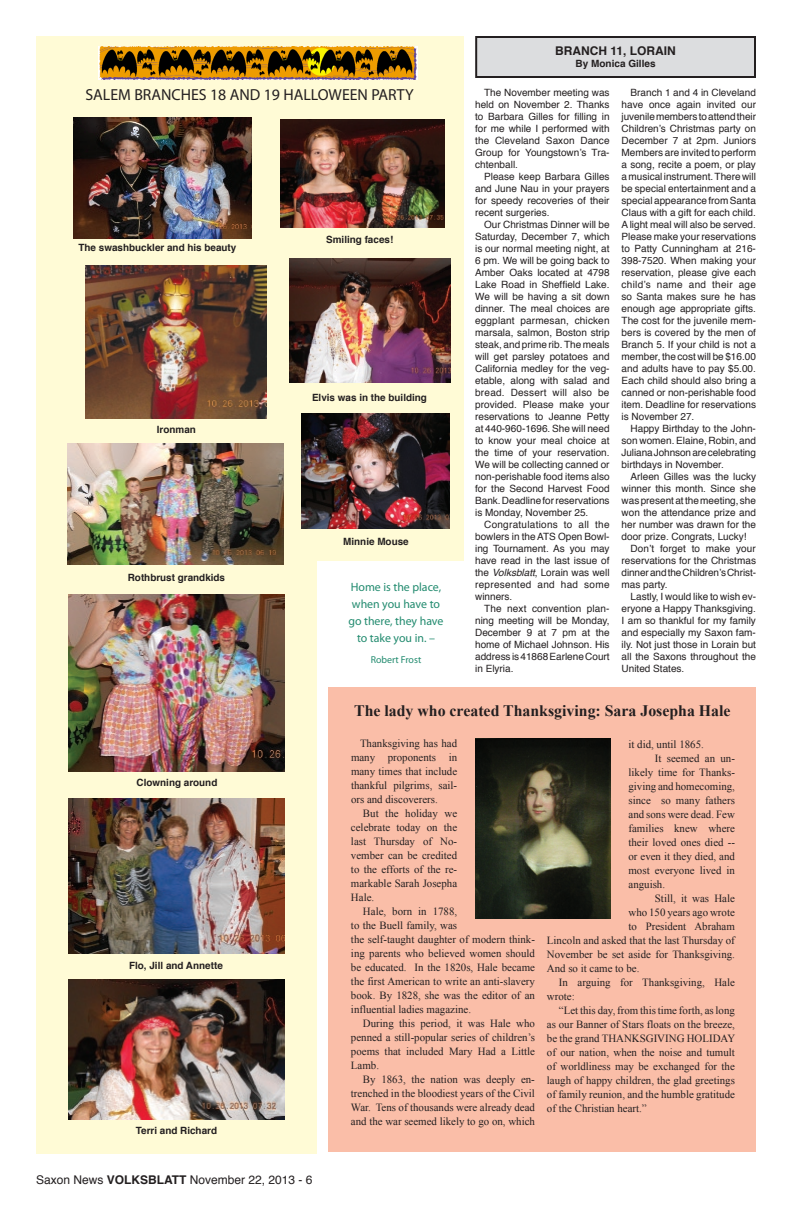
<style>
.page{position:relative;width:792px;height:1224px;background:#fff}
.page>*{position:absolute;margin:0;border:0;box-sizing:border-box;transform-origin:0 0}
.t1{font:700 16px "Times New Roman";color:#231f20}
.t2{font:16px "Myriad Pro";color:#231f20}
.t3{font:12px/17px "Myriad Pro";color:#228b6f;text-align:center}
.t4{font:12px "Helvetica";color:#231f20}
.t5{font:700 12px "Helvetica";color:#231f20}
.t6{font:11px/14px "Times New Roman";color:#231f20;text-align:justify}
.t7{font:10px/12px "Helvetica";color:#231f20;text-align:justify}
.t8{font:700 10px "Helvetica";color:#231f20}
.t9{font:10px "Myriad Pro";color:#228b6f}
.s1{font-style:italic}
.s2{font-weight:700}
</style>
<div class="page">
<div style="left:329px;top:687px;width:427px;height:465px;background:#fabea8"></div>
<div style="left:36px;top:546px;width:281px;height:608px;background:#fffbd6"></div>
<div style="left:36px;top:36px;width:427px;height:525px;background:#fffbd6"></div>
<div style="left:476px;top:37px;width:279px;height:40px;background:#dcdddf"></div>
<div style="left:475px;top:36px;width:281px;height:42px;border:2px solid #231f20"></div>
<img style="left:99px;top:46px;width:319px;height:33px">
<img style="left:73px;top:117px;width:179px;height:121px">
<img style="left:85px;top:266px;width:182px;height:152px">
<img style="left:301px;top:413px;width:148px;height:116px">
<img style="left:68px;top:980px;width:216px;height:140px">
<img style="left:68px;top:798px;width:216px;height:156px">
<img style="left:280px;top:119px;width:164px;height:109px">
<img style="left:289px;top:258px;width:162px;height:125px">
<img style="left:67px;top:443px;width:216px;height:121px">
<img style="left:68px;top:594px;width:216px;height:177px">
<img style="left:475px;top:738px;width:136px;height:180px">
<h1 class="t2" style="left:85px;top:85px;width:330px">SALEM BRANCHES 18 AND 19 HALLOWEEN PARTY</h1>
<p class="t8" style="left:79px;top:239px;width:159px">The swashbuckler and his beauty</p>
<p class="t8" style="left:157px;top:421px;width:41px">Ironman</p>
<p class="t8" style="left:128px;top:569px;width:99px">Rothbrust grandkids</p>
<p class="t8" style="left:326px;top:231px;width:69px">Smiling faces!</p>
<p class="t8" style="left:312px;top:389px;width:116px">Elvis was in the building</p>
<p class="t8" style="left:343px;top:533px;width:67px">Minnie Mouse</p>
<p class="t3" style="left:348px;top:579px;width:97px">Home is the place, when you have to go there, they have to take you in. –</p>
<p class="t9" style="left:371px;top:654px;width:52px">Robert Frost</p>
<p class="t5" style="left:555px;top:41px;width:122px">BRANCH 11, LORAIN</p>
<p class="t8" style="left:576px;top:55px;width:82px">By Monica Gilles</p>
<p class="t7" style="left:475px;top:86px;width:136px;text-indent:9px">The November meeting was held on November 2. Thanks to Barbara Gilles for filling in for me while I performed with the Cleveland Saxon Dance Group for Youngstown’s Tra&shy;chtenball.</p>
<p class="t7" style="left:475px;top:170px;width:136px;text-indent:9px">Please keep Barbara Gilles and June Nau in your prayers for speedy recoveries of their recent surgeries.</p>
<p class="t7" style="left:475px;top:218px;width:136px;text-indent:9px">Our Christmas Dinner will be Saturday, December 7, which is our normal meeting night, at 6 pm. We will be going back to Amber Oaks located at 4798<br>Lake Road in Sheffield Lake.<br>We will be having a sit down dinner. The meal choices are eggplant parmesan, chicken marsala, salmon, Boston strip steak, and prime rib. The meals will get parsley potatoes and California medley for the veg&shy;etable, along with salad and bread. Dessert will also be provided. Please make your reservations to Jeanne Petty at 440-960-1696. She will need to know your meal choice at the time of your reservation.<br>We will be collecting canned or non-perishable food items also for the Second Harvest Food Bank. Deadline for reservations is Monday, November 25.</p>
<p class="t7" style="left:475px;top:518px;width:136px;text-indent:9px">Congratulations to all the bowlers in the ATS Open Bowl&shy;ing Tournament. As you may have read in the last issue of the <span class="s1">Volksblatt</span>, Lorain was well represented and had some winners.</p>
<p class="t7" style="left:475px;top:602px;width:136px;text-indent:9px">The next convention plan&shy;ning meeting will be Monday, December 9 at 7 pm at the home of Michael Johnson. His address is 41868 Earlene Court in Elyria.</p>
<p class="t7" style="left:622px;top:86px;width:136px;text-indent:9px">Branch 1 and 4 in Cleveland have once again invited our juvenile members to attend their Children’s Christmas party on December 7 at 2pm. Juniors Members are invited to perform a song, recite a poem, or play a musical instrument. There will be special entertainment and a special appearance from Santa Claus with a gift for each child.<br>A light meal will also be served.<br>Please make your reservations to Patty Cunningham at 216- 398-7520. When making your reservation, please give each child’s name and their age so Santa makes sure he has enough age appropriate gifts.<br>The cost for the juvenile mem&shy;bers is covered by the men of Branch 5. If your child is not a member, the cost will be $16.00 and adults have to pay $5.00.<br>Each child should also bring a canned or non-perishable food item. Deadline for reservations is November 27.</p>
<p class="t7" style="left:622px;top:422px;width:136px;text-indent:9px">Happy Birthday to the John&shy;son women. Elaine, Robin, and Juliana Johnson are celebrating birthdays in November.</p>
<p class="t7" style="left:631px;top:470px;width:127px">Arleen Gilles was the lucky</p>
<p class="t7" style="left:622px;top:482px;width:136px">winner this month. Since she</p>
<p class="t7" style="left:622px;top:494px;width:136px">was present at the meeting, she</p>
<p class="t7" style="left:622px;top:506px;width:136px">won the attendance prize and</p>
<p class="t7" style="left:622px;top:518px;width:136px">her number was drawn for the</p>
<p class="t7" style="left:622px;top:530px;width:127px">door prize. Congrats, Lucky!</p>
<p class="t7" style="left:631px;top:542px;width:127px">Don’t forget to make your</p>
<p class="t7" style="left:622px;top:554px;width:136px">reservations for the Christmas</p>
<p class="t7" style="left:622px;top:566px;width:136px">dinner and the Children’s Christ-</p>
<p class="t7" style="left:622px;top:578px;width:47px">mas party.</p>
<p class="t7" style="left:631px;top:590px;width:127px">Lastly, I would like to wish ev-</p>
<p class="t7" style="left:622px;top:602px;width:136px">eryone a Happy Thanksgiving.</p>
<p class="t7" style="left:622px;top:614px;width:136px">I am so thankful for my family</p>
<p class="t7" style="left:622px;top:626px;width:136px">and especially my Saxon fam-</p>
<p class="t7" style="left:622px;top:638px;width:136px">ily. Not just those in Lorain but</p>
<p class="t7" style="left:622px;top:650px;width:136px">all the Saxons throughout the</p>
<p class="t7" style="left:622px;top:662px;width:64px">United States.</p>
<p class="t8" style="left:137px;top:775px;width:82px">Clowning around</p>
<p class="t8" style="left:129px;top:957px;width:95px">Flo, Jill and Annette</p>
<p class="t8" style="left:136px;top:1122px;width:83px">Terri and Richard</p>
<p class="t4" style="left:36px;top:1171px;width:278px">Saxon News <span class="s2">VOLKSBLATT</span> November 22, 2013 - 6</p>
<h1 class="t1" style="left:354px;top:699px;width:378px">The lady who created Thanksgiving: Sara Josepha Hale</h1>
<p class="t6" style="left:351px;top:736px;width:108px;text-indent:9px">Thanksgiving has had many proponents in many times that include thankful pilgrims, sail&shy;ors and discoverers.</p>
<p class="t6" style="left:351px;top:806px;width:108px;text-indent:12px">But the holiday we celebrate today on the last Thursday of No&shy;vember can be credited to the efforts of the re&shy;markable Sarah Josepha Hale.</p>
<p class="t6" style="left:351px;top:904px;width:186px;text-align:left;text-indent:12px">Hale, born in 1788,<br>to the Buell family, was<br>the self-taught daughter of modern think&shy;ing parents who believed women should be educated. In the 1820s, Hale became the first American to write an anti-slavery book. By 1828, she was the editor of an influential ladies magazine.</p>
<p class="t6" style="left:351px;top:1016px;width:186px;text-indent:12px">During this period, it was Hale who penned a still-popular series of children’s poems that included Mary Had a Little Lamb.</p>
<p class="t6" style="left:351px;top:1072px;width:186px;text-indent:12px">By 1863, the nation was deeply en&shy;trenched in the bloodiest years of the Civil War. Tens of thousands were already dead and the war seemed likely to go on, which</p>
<p class="t6" style="left:629px;top:737px;width:77px">it did, until 1865.</p>
<p class="t6" style="left:655px;top:751px;width:82px">It seemed an un-</p>
<p class="t6" style="left:629px;top:765px;width:108px">likely time for Thanks-</p>
<p class="t6" style="left:629px;top:779px;width:108px">giving and homecoming,</p>
<p class="t6" style="left:629px;top:793px;width:108px">since so many fathers</p>
<p class="t6" style="left:629px;top:807px;width:108px">and sons were dead. Few</p>
<p class="t6" style="left:629px;top:821px;width:108px">families knew where</p>
<p class="t6" style="left:629px;top:835px;width:108px">their loved ones died --</p>
<p class="t6" style="left:629px;top:849px;width:108px">or even it they died, and</p>
<p class="t6" style="left:629px;top:863px;width:108px">most everyone lived in</p>
<p class="t6" style="left:629px;top:877px;width:38px">anguish.</p>
<p class="t6" style="left:655px;top:891px;width:82px">Still, it was Hale</p>
<p class="t6" style="left:629px;top:905px;width:108px">who 150 years ago wrote</p>
<p class="t6" style="left:629px;top:919px;width:108px">to President Abraham</p>
<p class="t6" style="left:547px;top:933px;width:190px">Lincoln and asked that the last Thursday of</p>
<p class="t6" style="left:547px;top:947px;width:190px">November be set aside for Thanksgiving.</p>
<p class="t6" style="left:547px;top:961px;width:94px">And so it came to be.</p>
<p class="t6" style="left:559px;top:975px;width:178px">In arguing for Thanksgiving, Hale</p>
<p class="t6" style="left:547px;top:989px;width:29px">wrote:</p>
<p class="t6" style="left:559px;top:1003px;width:178px">“Let this day, from this time forth, as long</p>
<p class="t6" style="left:547px;top:1017px;width:189px">as our Banner of Stars floats on the breeze,</p>
<p class="t6" style="left:547px;top:1031px;width:190px">be the grand THANKSGIVING HOLIDAY</p>
<p class="t6" style="left:547px;top:1045px;width:190px">of our nation, when the noise and tumult</p>
<p class="t6" style="left:547px;top:1059px;width:190px">of worldliness may be exchanged for the</p>
<p class="t6" style="left:547px;top:1073px;width:190px">laugh of happy children, the glad greetings</p>
<p class="t6" style="left:547px;top:1087px;width:190px">of family reunion, and the humble gratitude</p>
<p class="t6" style="left:547px;top:1101px;width:101px">of the Christian heart.”</p>
</div>
